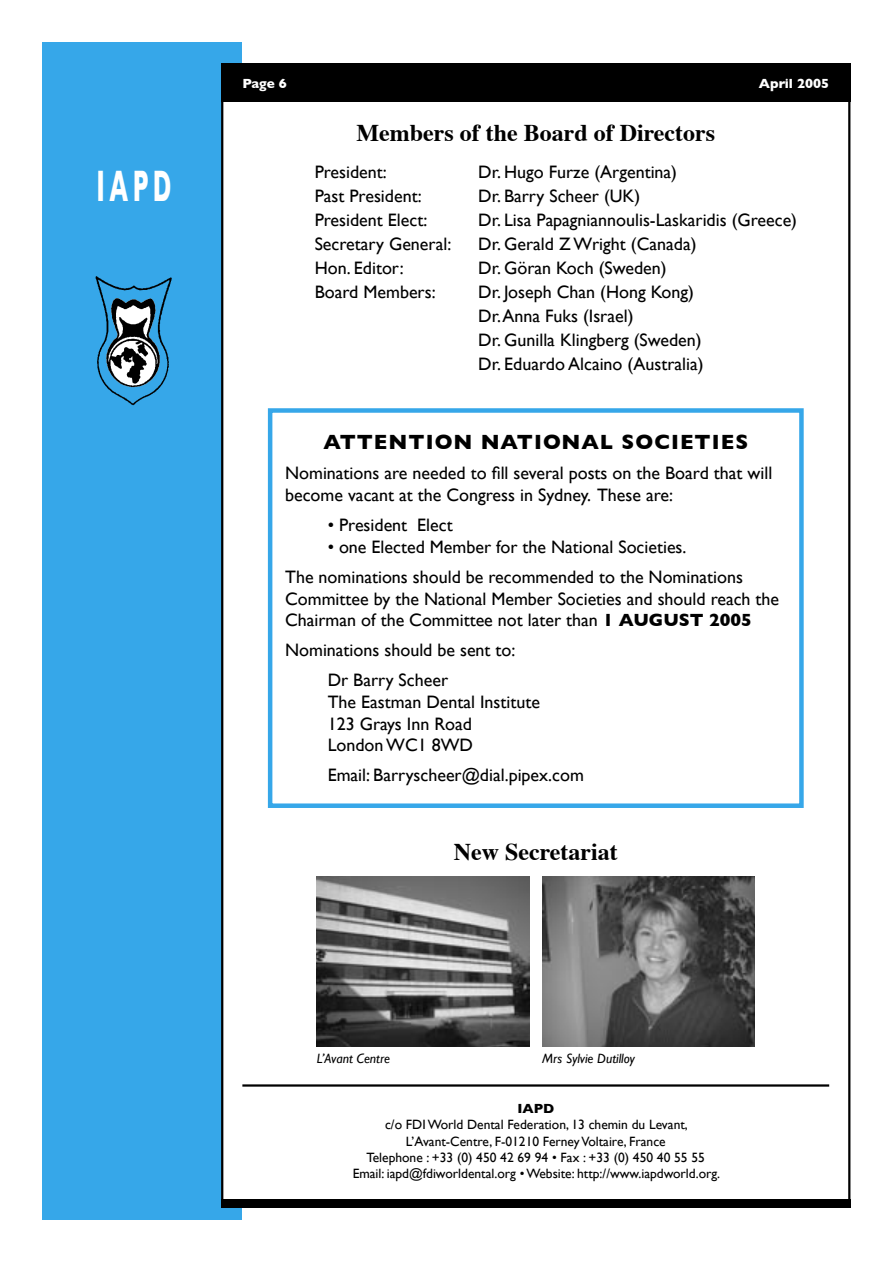
<style>
.page{position:relative;width:893px;height:1263px;background:#fff}
.page>*{position:absolute;margin:0;border:0;box-sizing:border-box;transform-origin:0 0}
.t1{font:700 45px "Gill Sans";color:#fff;scale:.5 1}
.story_head{font:700 24px "Times";color:#000}
.t2{font:700 21px "Gill Sans";letter-spacing:.05em;color:#000}
.text_range_left{font:18px/21.6px "Gill Sans";color:#000}
.text_range_left-2{font:13.5px "Gill Sans";color:#000}
.t3{font:italic 13.5px "Gill Sans";color:#000}
.t4{font:700 13.5px "Gill Sans";color:#fff}
.text_range_left-3{font:700 13.5px "Gill Sans";color:#000}
.s1{font-weight:700}
</style>
<div class="page">
<div style="left:43px;top:43px;width:199px;height:1177px;background:#36a7e9"></div>
<div style="left:222px;top:65px;width:627px;height:1141px;background:#fff"></div>
<div style="left:221px;top:1199px;width:629px;height:9px;background:#000"></div>
<div style="left:221px;top:64px;width:629px;height:38px;background:#000"></div>
<img style="left:542px;top:876px;width:213px;height:170px">
<img style="left:317px;top:876px;width:212px;height:170px">
<hr style="left:242px;top:1084px;width:587px;height:3px;background:#000">
<div style="left:268px;top:408px;width:536px;height:400px;border:4px solid #36a7e9"></div>
<img style="left:95px;top:276px;width:77px;height:130px">
<p class="t1" style="left:96px;top:159px;width:151px">IAPD</p>
<p class="t4" style="left:242px;top:75px;width:46px">Page 6</p>
<p class="t4" style="left:759px;top:75px;width:72px">April 2005</p>
<p class="story_head" style="left:356px;top:117px;width:360px">Members of the Board of Directors</p>
<p class="text_range_left" style="left:315px;top:161px;width:74px">President:</p>
<p class="text_range_left" style="left:478px;top:161px;width:200px">Dr. Hugo Furze (Argentina)</p>
<p class="text_range_left" style="left:315px;top:185px;width:108px">Past President:</p>
<p class="text_range_left" style="left:478px;top:185px;width:163px">Dr. Barry Scheer (UK)</p>
<p class="text_range_left" style="left:315px;top:209px;width:114px">President Elect:</p>
<p class="text_range_left" style="left:478px;top:209px;width:320px">Dr. Lisa Papagniannoulis-Laskaridis (Greece)</p>
<p class="text_range_left" style="left:315px;top:233px;width:138px">Secretary General:</p>
<p class="text_range_left" style="left:478px;top:233px;width:220px">Dr. Gerald Z Wright (Canada)</p>
<p class="text_range_left" style="left:315px;top:257px;width:91px">Hon. Editor:</p>
<p class="text_range_left" style="left:478px;top:257px;width:190px">Dr. Göran Koch (Sweden)</p>
<p class="text_range_left" style="left:315px;top:281px;width:122px">Board Members:</p>
<p class="text_range_left" style="left:478px;top:281px;width:217px">Dr. Joseph Chan (Hong Kong)</p>
<p class="text_range_left" style="left:478px;top:305px;width:157px">Dr. Anna Fuks (Israel)</p>
<p class="text_range_left" style="left:478px;top:329px;width:225px">Dr. Gunilla Klingberg (Sweden)</p>
<p class="text_range_left" style="left:478px;top:353px;width:227px">Dr. Eduardo Alcaino (Australia)</p>
<p class="t2" style="left:323px;top:430px;width:426px">ATTENTION NATIONAL SOCIETIES</p>
<p class="text_range_left" style="left:285px;top:462px;width:489px">Nominations are needed to fill several posts on the Board that will become vacant at the Congress in Sydney. These are:</p>
<p class="text_range_left" style="left:328px;top:514px;width:127px">• President Elect</p>
<p class="text_range_left" style="left:328px;top:536px;width:360px">• one Elected Member for the National Societies.</p>
<p class="text_range_left" style="left:285px;top:566px;width:496px">The nominations should be recommended to the Nominations<br>Committee by the National Member Societies and should reach the<br>Chairman of the Committee not later than <span class="s1">1 AUGUST 2005</span></p>
<p class="text_range_left" style="left:285px;top:639px;width:232px">Nominations should be sent to:</p>
<p class="text_range_left" style="left:328px;top:669px;width:214px">Dr Barry Scheer<br>The Eastman Dental Institute<br>123 Grays Inn Road<br>London WC1 8WD</p>
<p class="text_range_left" style="left:328px;top:764px;width:258px">Email: Barryscheer@dial.pipex.com</p>
<p class="story_head" style="left:454px;top:836px;width:166px">New Secretariat</p>
<p class="t3" style="left:317px;top:1051px;width:75px">L’Avant Centre</p>
<p class="t3" style="left:542px;top:1051px;width:94px">Mrs Sylvie Dutilloy</p>
<p class="text_range_left-3" style="left:517px;top:1101px;width:38px">IAPD</p>
<p class="text_range_left-2" style="left:385px;top:1117px;width:304px">c/o FDI World Dental Federation, 13 chemin du Levant,</p>
<p class="text_range_left-2" style="left:406px;top:1133px;width:261px">L’Avant-Centre, F-01210 Ferney Voltaire, France</p>
<p class="text_range_left-2" style="left:367px;top:1149px;width:340px">Telephone : +33 (0) 450 42 69 94 • Fax : +33 (0) 450 40 55 55</p>
<p class="text_range_left-2" style="left:353px;top:1165px;width:369px">Email: iapd@fdiworldental.org • Website: http://www.iapdworld.org.</p>
</div>
